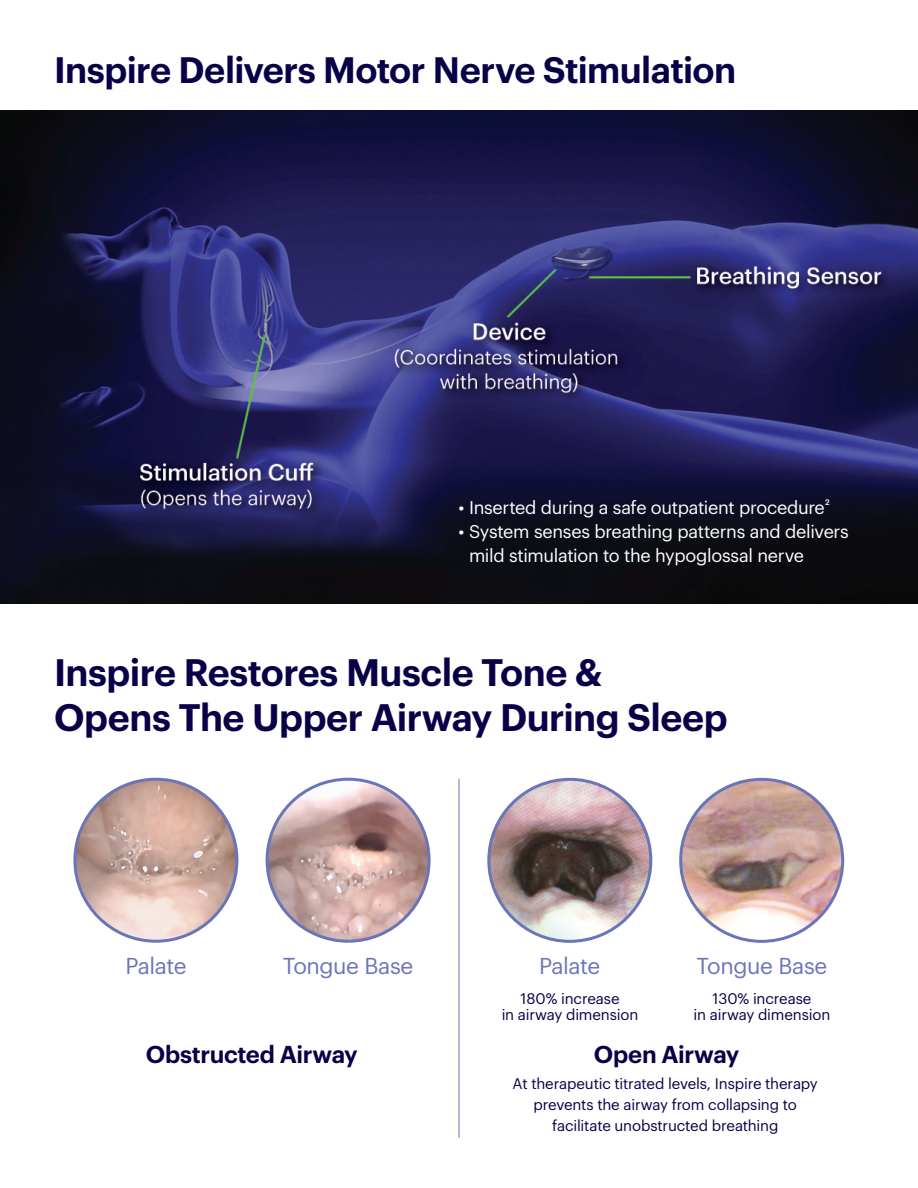
<style>
.page{position:relative;width:918px;height:1188px;background:#fff}
.page>*{position:absolute;margin:0;border:0;box-sizing:border-box;transform-origin:0 0}
.Page_headers{font:600 37.5px/45px "Graphik";letter-spacing:-.015em;color:#090148}
.Page_headers-2{font:600 36px "Graphik";letter-spacing:-.015em;color:#090148}
.t1{font:600 23.85px "Graphik";letter-spacing:-.015em;color:#090148}
.body{font:22.5px "Graphik";letter-spacing:-.02em;color:#6a75b8}
.t2{font:18px/24px "Graphik";letter-spacing:-.02em;color:#fff}
.body-2{font:15px/21px "Graphik";letter-spacing:-.01em;color:#090148;text-align:center}
.t3{font:500 7.8px "Graphik";color:#fff}
</style>
<div class="page">
<hr style="left:459px;top:779px;width:1px;height:359px;background:#6a75b8">
<img style="left:75px;top:779px;width:162px;height:162px;border-radius:81px">
<div style="left:73px;top:778px;width:165px;height:165px;border:3px solid #6a75b8;border-radius:50%"></div>
<img style="left:489px;top:779px;width:162px;height:162px;border-radius:81px">
<div style="left:487px;top:778px;width:165px;height:165px;border:3px solid #6a75b8;border-radius:50%"></div>
<img style="left:267px;top:779px;width:162px;height:162px;border-radius:81px">
<div style="left:266px;top:778px;width:165px;height:165px;border:3px solid #6a75b8;border-radius:50%"></div>
<img style="left:681px;top:779px;width:162px;height:162px;border-radius:81px">
<div style="left:679px;top:778px;width:165px;height:165px;border:3px solid #6a75b8;border-radius:50%"></div>
<img style="left:0;top:110px;width:918px;height:494px">
<p class="Page_headers-2" style="left:54px;top:43px;width:684px">Inspire Delivers Motor Nerve Stimulation</p>
<p class="t2" style="left:459px;top:494px;width:368px">• Inserted during a safe outpatient procedure</p>
<p class="t3" style="left:825px;top:496px;width:6px">2</p>
<p class="t2" style="left:469px;top:518px;width:381px;text-indent:-10px">• System senses breathing patterns and delivers mild stimulation to the hypoglossal nerve</p>
<p class="Page_headers" style="left:54px;top:646px;width:675px">Inspire Restores Muscle Tone &amp;<br>Opens The Upper Airway During Sleep</p>
<p class="body" style="left:125px;top:949px;width:63px">Palate</p>
<p class="body" style="left:539px;top:949px;width:63px">Palate</p>
<p class="body-2" style="left:521px;top:986px;width:100px">180% increase</p>
<p class="body-2" style="left:502px;top:1003px;width:138px">in airway dimension</p>
<p class="body" style="left:283px;top:949px;width:132px">Tongue Base</p>
<p class="body" style="left:697px;top:949px;width:132px">Tongue Base</p>
<p class="body-2" style="left:713px;top:986px;width:100px">130% increase</p>
<p class="body-2" style="left:694px;top:1003px;width:138px">in airway dimension</p>
<p class="t1" style="left:146px;top:1036px;width:214px">Obstructed Airway</p>
<p class="t1" style="left:594px;top:1036px;width:147px">Open Airway</p>
<p class="body-2" style="left:513px;top:1072px;width:307px">At therapeutic titrated levels, Inspire therapy prevents the airway from collapsing to facilitate unobstructed breathing</p>
</div>
